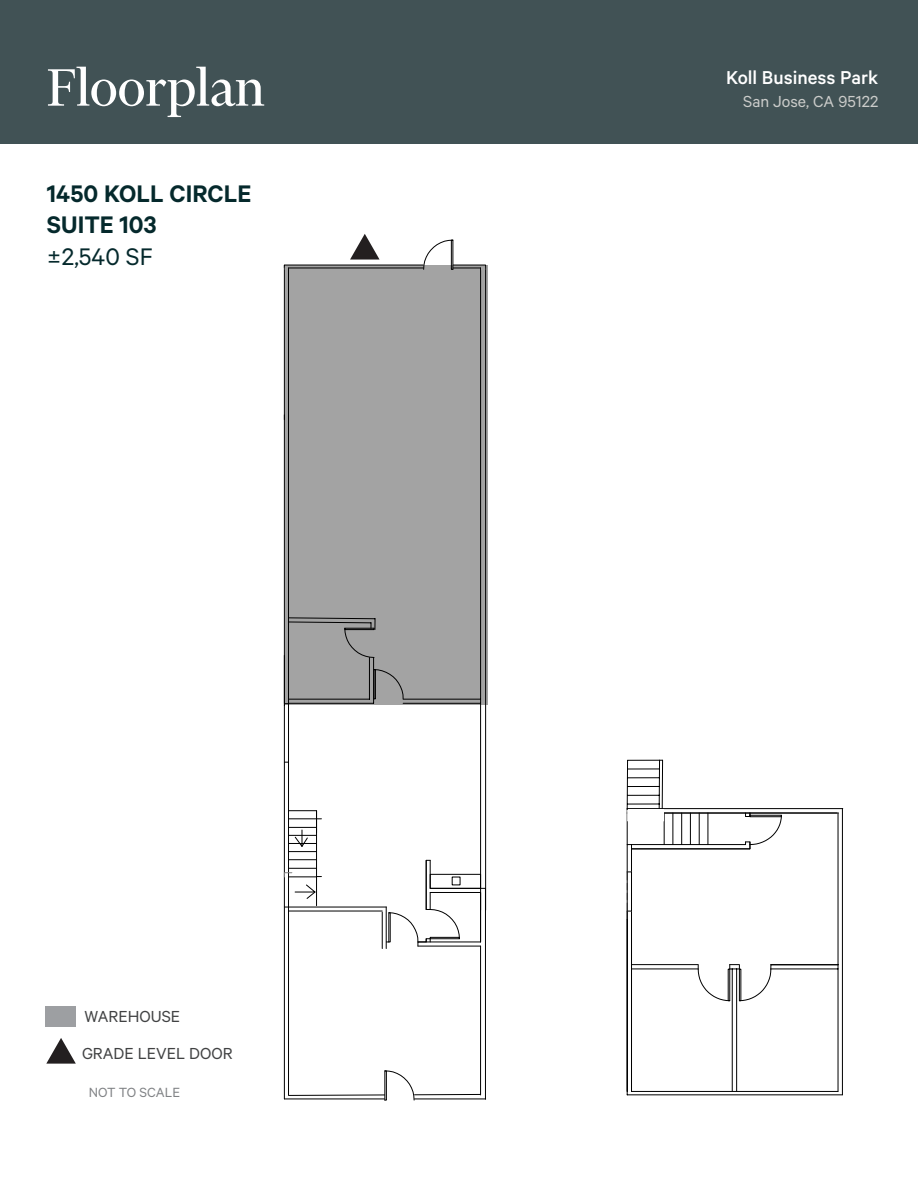
<style>
.page{position:relative;width:918px;height:1188px;background:#415255}
.page>*{position:absolute;margin:0;border:0;box-sizing:border-box;transform-origin:0 0}
.Heading_Small{font:60px "Financier Display";color:#fff}
.t1{font:600 27px "Calibre";color:#05292c}
.t2{font:27px "Calibre";color:#05292c}
.t3{font:500 21px "Calibre";color:#fff}
.t4{font:18px "Calibre";color:#414243}
.t5{font:18px "Calibre";color:#cbccca}
.Copy_FutBk_black_10_12{font:15px "Calibre";color:#808285}
</style>
<div class="page">
<div style="left:0;top:145px;width:918px;height:1043px;background:#fff"></div>
<hr style="left:480px;top:946px;width:1px;height:149px;background:#000">
<hr style="left:485px;top:888px;width:1px;height:211px;background:#000">
<hr style="left:284px;top:705px;width:1px;height:394px;background:#000">
<hr style="left:284px;top:415px;width:1px;height:290px;background:#000">
<hr style="left:288px;top:705px;width:1px;height:390px;background:#000">
<hr style="left:289px;top:911px;width:93px;height:1px;background:#000">
<hr style="left:284px;top:907px;width:102px;height:1px;background:#000">
<hr style="left:284px;top:265px;width:1px;height:155px;background:#000">
<svg style="left:283px;top:654px;width:5px;height:51px"></svg>
<svg style="left:381px;top:911px;width:101px;height:38px"></svg>
<svg style="left:288px;top:704px;width:199px;height:207px"></svg>
<div style="left:284px;top:265px;width:202px;height:3px;border:1px solid #000"></div>
<svg style="left:283px;top:810px;width:39px;height:96px"></svg>
<svg style="left:423px;top:239px;width:31px;height:26px"></svg>
<div style="left:451px;top:240px;width:2px;height:30px;border:1px solid #000"></div>
<hr style="left:284px;top:1098px;width:202px;height:1px;background:#000">
<svg style="left:288px;top:1070px;width:198px;height:31px"></svg>
<div style="left:384px;top:1070px;width:3px;height:31px;border:1px solid #000"></div>
<hr style="left:627px;top:1095px;width:215px;height:1px;background:#000">
<hr style="left:627px;top:911px;width:1px;height:184px;background:#000">
<hr style="left:627px;top:813px;width:211px;height:1px;background:#000">
<hr style="left:627px;top:808px;width:216px;height:1px;background:#000">
<hr style="left:632px;top:1091px;width:206px;height:1px;background:#000">
<hr style="left:631px;top:919px;width:1px;height:172px;background:#000">
<hr style="left:632px;top:964px;width:66px;height:1px;background:#000">
<hr style="left:632px;top:969px;width:66px;height:1px;background:#000">
<hr style="left:732px;top:969px;width:1px;height:122px;background:#000">
<hr style="left:736px;top:969px;width:1px;height:122px;background:#000">
<hr style="left:838px;top:813px;width:1px;height:278px;background:#000">
<hr style="left:842px;top:809px;width:1px;height:286px;background:#000">
<svg style="left:698px;top:964px;width:141px;height:37px"></svg>
<div style="left:739px;top:969px;width:2px;height:32px;border:1px solid #000"></div>
<hr style="left:627px;top:760px;width:1px;height:50px;background:#000">
<hr style="left:662px;top:760px;width:1px;height:49px;background:#000">
<hr style="left:659px;top:760px;width:1px;height:49px;background:#000">
<hr style="left:628px;top:760px;width:34px;height:1px;background:#000">
<hr style="left:628px;top:769px;width:31px;height:1px;background:#000">
<hr style="left:628px;top:777px;width:31px;height:1px;background:#000">
<hr style="left:628px;top:786px;width:31px;height:1px;background:#000">
<hr style="left:628px;top:795px;width:31px;height:1px;background:#000">
<hr style="left:628px;top:804px;width:31px;height:1px;background:#000">
<svg style="left:627px;top:812px;width:155px;height:107px"></svg>
<div style="left:750px;top:815px;width:32px;height:2px;border:1px solid #000"></div>
<div style="left:46px;top:1006px;width:30px;height:20px;background:#9d9fa2"></div>
<svg style="left:46px;top:1038px;width:30px;height:26px"></svg>
<div style="left:285px;top:265px;width:203px;height:439px;background:#a3a3a3"></div>
<svg style="left:350px;top:234px;width:30px;height:26px"></svg>
<p class="Heading_Small" style="left:47px;top:56px;width:219px">Floorplan</p>
<p class="t1" style="left:47px;top:178px;width:206px">1450 KOLL CIRCLE</p>
<p class="t1" style="left:47px;top:209px;width:111px">SUITE 103</p>
<p class="t2" style="left:47px;top:241px;width:107px">±2,540 SF</p>
<p class="t4" style="left:84px;top:1006px;width:97px">WAREHOUSE</p>
<p class="t4" style="left:82px;top:1043px;width:152px">GRADE LEVEL DOOR</p>
<p class="Copy_FutBk_black_10_12" style="left:89px;top:1084px;width:93px">NOT TO SCALE</p>
<p class="t3" style="left:726px;top:66px;width:154px">Koll Business Park</p>
<p class="t5" style="left:743px;top:91px;width:137px">San Jose, CA 95122</p>
</div>
